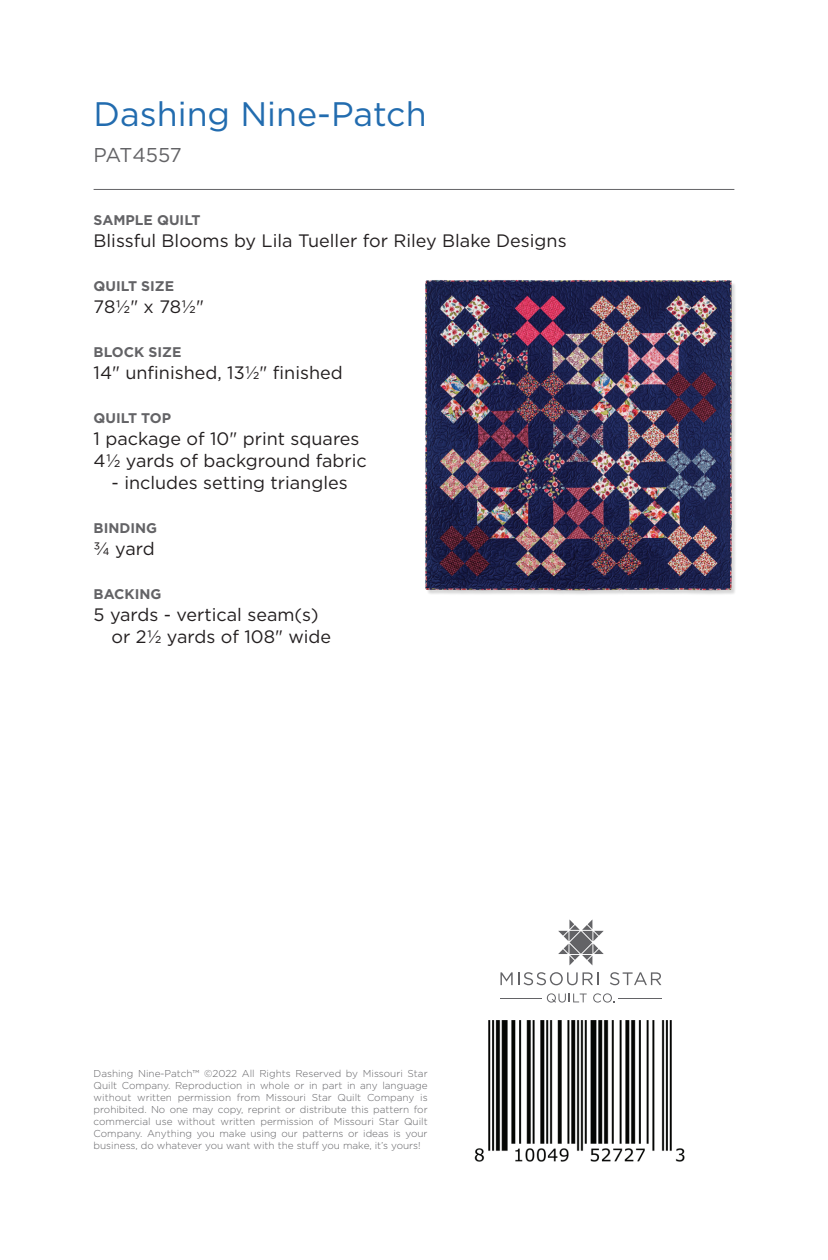
<style>
.page{position:relative;width:828px;height:1260px;background:#fff}
.page>*{position:absolute;margin:0;border:0;box-sizing:border-box;transform-origin:0 0}
.t1{font:34px "Gotham";color:#226caf}
.t2{font:20px "Gotham";letter-spacing:-.015em;color:#636366}
.t3{font:18px/22px "Gotham";color:#231f20}
.t4{font:700 14px "Gotham";color:#636366}
.t5{font:300 10px/12px "Gotham";color:#636366;text-align:justify}
</style>
<div class="page">
<hr style="left:94px;top:189px;width:640px;height:1px;background:#636366">
<svg style="left:500px;top:972px;width:99px;height:13px"></svg>
<svg style="left:610px;top:972px;width:51px;height:13px"></svg>
<hr style="left:500px;top:998px;width:42px;height:1px;background:#636366">
<hr style="left:618px;top:998px;width:43px;height:1px;background:#636366">
<svg style="left:547px;top:993px;width:40px;height:10px"></svg>
<svg style="left:593px;top:993px;width:22px;height:10px"></svg>
<svg style="left:558px;top:919px;width:46px;height:46px"></svg>
<img style="left:474px;top:1021px;width:211px;height:141px">
<img style="left:425px;top:280px;width:310px;height:314px">
<h1 class="t1" style="left:94px;top:92px;width:335px">Dashing Nine-Patch</h1>
<h2 class="t2" style="left:94px;top:142px;width:90px">PAT4557</h2>
<h3 class="t4" style="left:94px;top:211px;width:109px">SAMPLE QUILT</h3>
<h3 class="t3" style="left:94px;top:230px;width:475px">Blissful Blooms by Lila Tueller for Riley Blake Designs</h3>
<h3 class="t4" style="left:94px;top:277px;width:82px">QUILT SIZE</h3>
<h3 class="t3" style="left:94px;top:296px;width:112px">78½" x 78½"</h3>
<h3 class="t4" style="left:94px;top:343px;width:89px">BLOCK SIZE</h3>
<h3 class="t3" style="left:94px;top:362px;width:251px">14" unfinished, 13½" finished</h3>
<h3 class="t4" style="left:94px;top:409px;width:79px">QUILT TOP</h3>
<h3 class="t3" style="left:94px;top:428px;width:275px">1 package of 10" print squares<br>4½ yards of background fabric</h3>
<h3 class="t3" style="left:112px;top:472px;width:238px">- includes setting triangles</h3>
<h3 class="t4" style="left:94px;top:519px;width:65px">BINDING</h3>
<h3 class="t3" style="left:94px;top:538px;width:63px">3/4 yard</h3>
<h3 class="t4" style="left:94px;top:585px;width:69px">BACKING</h3>
<h3 class="t3" style="left:112px;top:604px;width:221px;text-indent:-18px">5 yards - vertical seam(s) or 21/2 yards of 108" wide</h3>
<p class="t5" style="left:94px;top:1067px;width:336px">Dashing Nine-Patch™ ©2022 All Rights Reserved by Missouri Star Quilt Company. Reproduction in whole or in part in any language without written permission from Missouri Star Quilt Company is prohibited. No one may copy, reprint or distribute this pattern for commercial use without written permission of Missouri Star Quilt Company. Anything you make using our patterns or ideas is your business, do whatever you want with the stuff you make, it’s yours!</p>
</div>
